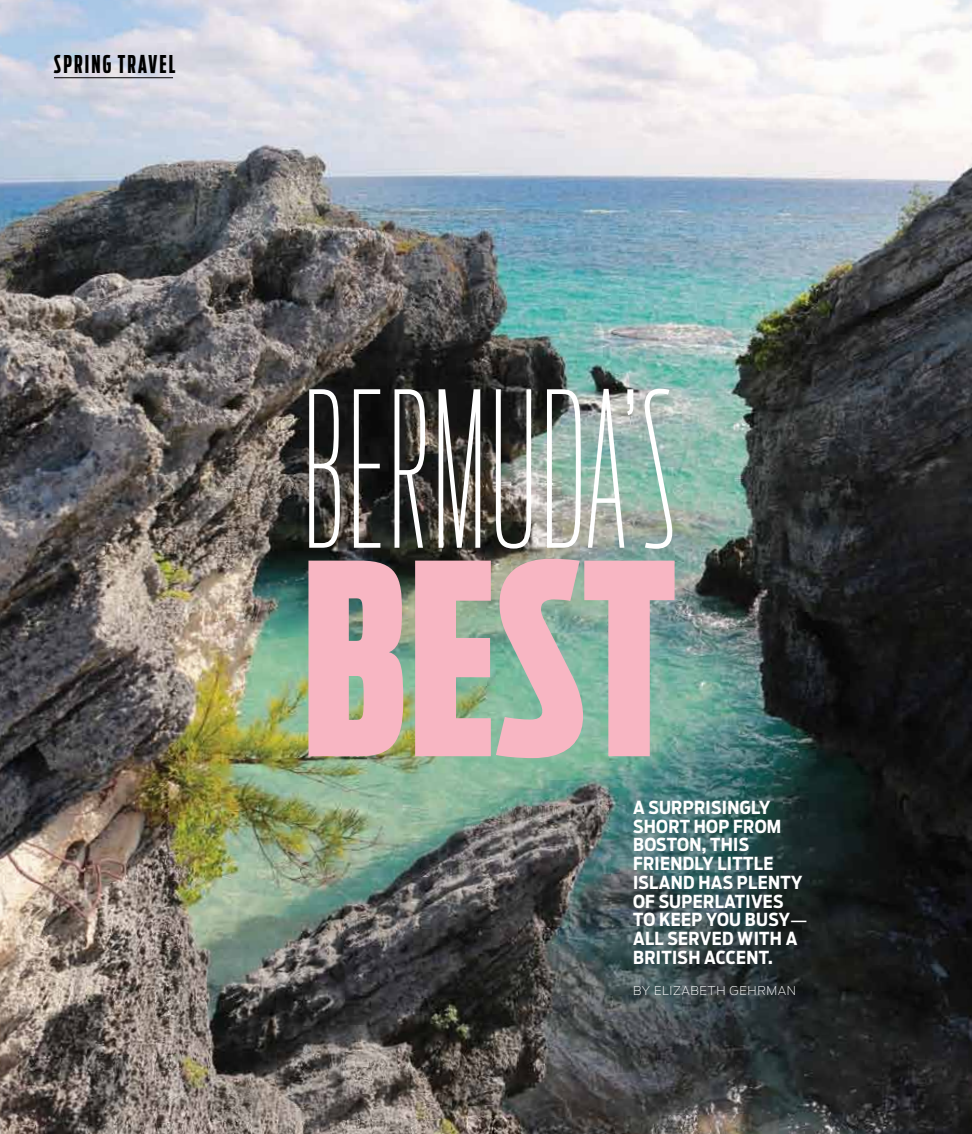
<style>
.page{position:relative;width:972px;height:1134px;background:#fff}
.page>*{position:absolute;margin:0;border:0;box-sizing:border-box;transform-origin:0 0}
.t1{font:900 264px "Antenna Comp";color:#f8b6c3}
.t2{font:100 213.9px "Antenna Comp";letter-spacing:.01em;color:#fff}
.t3{font:700 24.3px "Antenna Comp";letter-spacing:.09em;color:#000}
.t4{font:700 17.85px/18.8px "Antenna Cond";letter-spacing:.02em;color:#fff}
.t5{font:200 12px "Antenna";letter-spacing:.05em;color:#fff}
.s1{font-family:"Freight Micro";font-style:italic}
</style>
<div class="page">
<img style="left:0;top:0;width:972px;height:1134px">
<hr style="left:54px;top:77px;width:119px;height:1px;background:#000">
<h3 class="t3" style="left:54px;top:50px;width:123px">SPRING TRAVEL</h3>
<h2 class="t2" style="left:302px;top:351px;width:375px">BERMUDA’S</h2>
<h1 class="t1" style="left:301px;top:494px;width:376px">BEST</h1>
<p class="t4" style="left:633px;top:798px;width:176px">A SURPRISINGLY<br>SHORT HOP FROM<br>BOSTON, THIS<br>FRIENDLY LITTLE<br>ISLAND HAS PLENTY<br>OF SUPERLATIVES<br>TO KEEP YOU BUSY<span class="s1">—<br></span>ALL SERVED WITH A<br>BRITISH ACCENT.</p>
<p class="t5" style="left:633px;top:982px;width:164px">BY ELIZABETH GEHRMAN</p>
</div>
